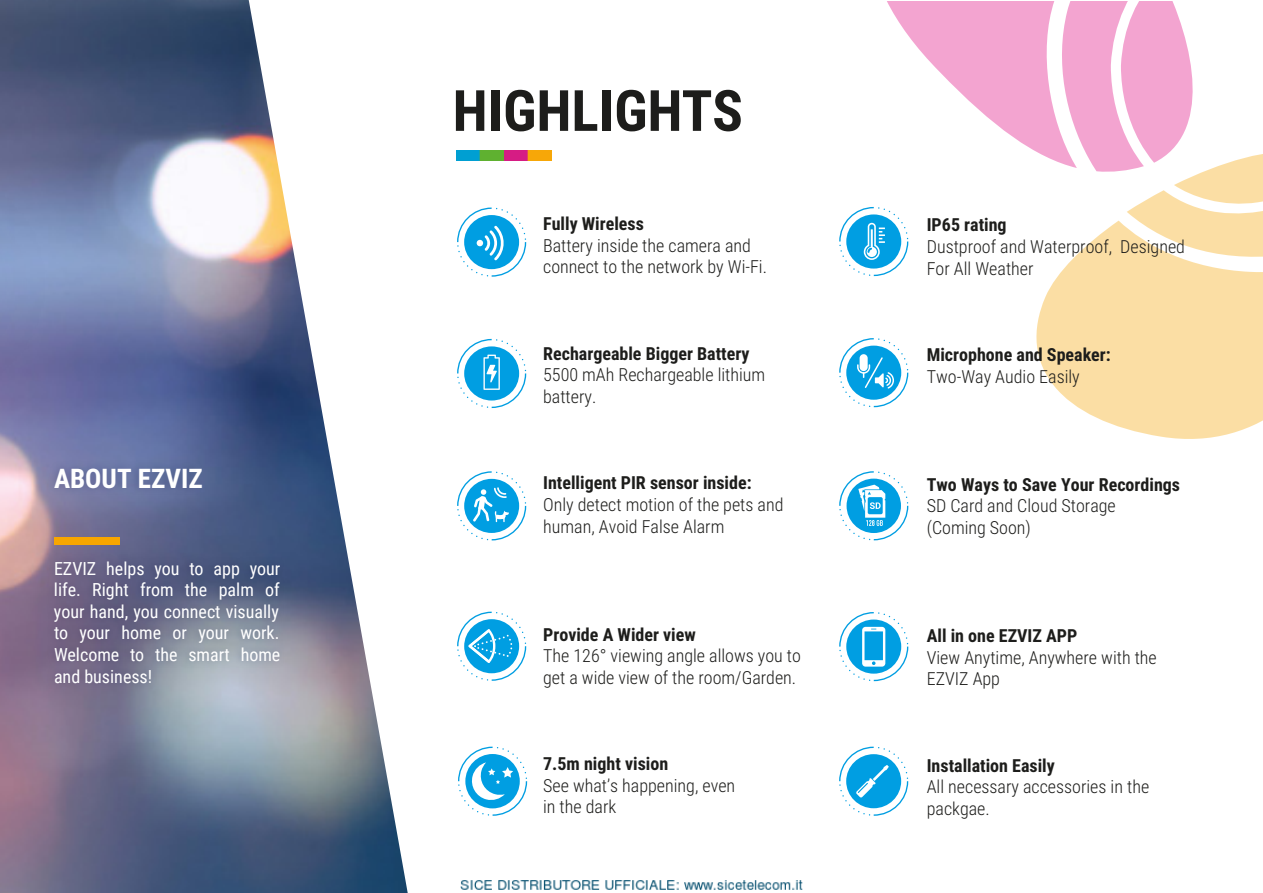
<style>
.page{position:relative;width:1263px;height:893px;background:#fff}
.page>*{position:absolute;margin:0;border:0;box-sizing:border-box;transform-origin:0 0}
.t1{font:700 57px "Roboto Condensed";color:#1d1d1b}
.t2{font:700 27px "Roboto Condensed";color:#fff}
.t3{font:300 18px/21.6px "Roboto Condensed";color:#1d1d1b}
.t4{font:700 18px "Roboto Condensed";color:#1d1d1b}
.t5{font:18px/21.6px "Roboto Condensed";color:#fff;text-align:justify}
</style>
<div class="page">
<svg style="left:1036px;top:264px;width:227px;height:175px;background:#fbe2af"></svg>
<svg style="left:887px;top:2px;width:167px;height:159px;fill:#f3a4d0"></svg>
<svg style="left:1054px;top:2px;width:209px;height:262px"></svg>
<img style="left:0;top:0;width:408px;height:893px">
<svg style="left:47px;top:460px;width:238px;height:230px;background:#6a6e8d"></svg>
<img style="left:456px;top:151px;width:96px;height:10px">
<svg style="left:457px;top:208px;width:69px;height:69px"></svg>
<svg style="left:457px;top:339px;width:69px;height:69px"></svg>
<svg style="left:457px;top:471px;width:69px;height:69px"></svg>
<svg style="left:457px;top:612px;width:69px;height:69px"></svg>
<svg style="left:458px;top:747px;width:69px;height:69px"></svg>
<svg style="left:839px;top:207px;width:69px;height:69px"></svg>
<svg style="left:839px;top:338px;width:69px;height:69px"></svg>
<svg style="left:839px;top:471px;width:69px;height:69px"></svg>
<svg style="left:839px;top:612px;width:69px;height:69px"></svg>
<svg style="left:839px;top:747px;width:69px;height:69px"></svg>
<img style="left:0;top:129px;width:94px;height:310px">
<img style="left:460px;top:880px;width:343px;height:10px">
<h2 class="t2" style="left:54px;top:460px;width:150px">ABOUT EZVIZ</h2>
<p class="t5" style="left:54px;top:557px;width:228px">EZVIZ helps you to app your life. Right from the palm of your hand, you connect visually to your home or your work.<br>Welcome to the smart home and business!</p>
<h1 class="t1" style="left:453px;top:71px;width:292px">HIGHLIGHTS</h1>
<p class="t4" style="left:543px;top:211px;width:102px">Fully Wireless</p>
<p class="t3" style="left:543px;top:234px;width:225px">Battery inside the camera and connect to the network by Wi-Fi.</p>
<p class="t4" style="left:543px;top:341px;width:208px">Rechargeable Bigger Battery</p>
<p class="t3" style="left:543px;top:363px;width:224px">5500 mAh Rechargeable lithium battery.</p>
<p class="t4" style="left:543px;top:470px;width:210px">Intelligent PIR sensor inside:</p>
<p class="t3" style="left:543px;top:493px;width:242px">Only detect motion of the pets and human, Avoid False Alarm</p>
<p class="t4" style="left:543px;top:622px;width:154px">Provide A Wider view</p>
<p class="t3" style="left:543px;top:644px;width:259px">The 126° viewing angle allows you to get a wide view of the room/Garden.</p>
<p class="t4" style="left:543px;top:751px;width:127px">7.5m night vision</p>
<p class="t3" style="left:543px;top:774px;width:194px">See what’s happening, even in the dark</p>
<p class="t4" style="left:927px;top:212px;width:81px">IP65 rating</p>
<p class="t3" style="left:927px;top:235px;width:260px">Dustproof and Waterproof, Designed<br>For All Weather</p>
<p class="t4" style="left:927px;top:342px;width:186px">Microphone and Speaker:</p>
<p class="t3" style="left:927px;top:365px;width:155px">Two-Way Audio Easily</p>
<p class="t4" style="left:927px;top:472px;width:255px">Two Ways to Save Your Recordings</p>
<p class="t3" style="left:927px;top:494px;width:191px">SD Card and Cloud Storage (Coming Soon)</p>
<p class="t4" style="left:927px;top:623px;width:152px">All in one EZVIZ APP</p>
<p class="t3" style="left:927px;top:646px;width:232px">View Anytime, Anywhere with the<br>EZVIZ App</p>
<p class="t4" style="left:927px;top:752px;width:130px">Installation Easily</p>
<p class="t3" style="left:927px;top:775px;width:224px">All necessary accessories in the packgae.</p>
</div>
